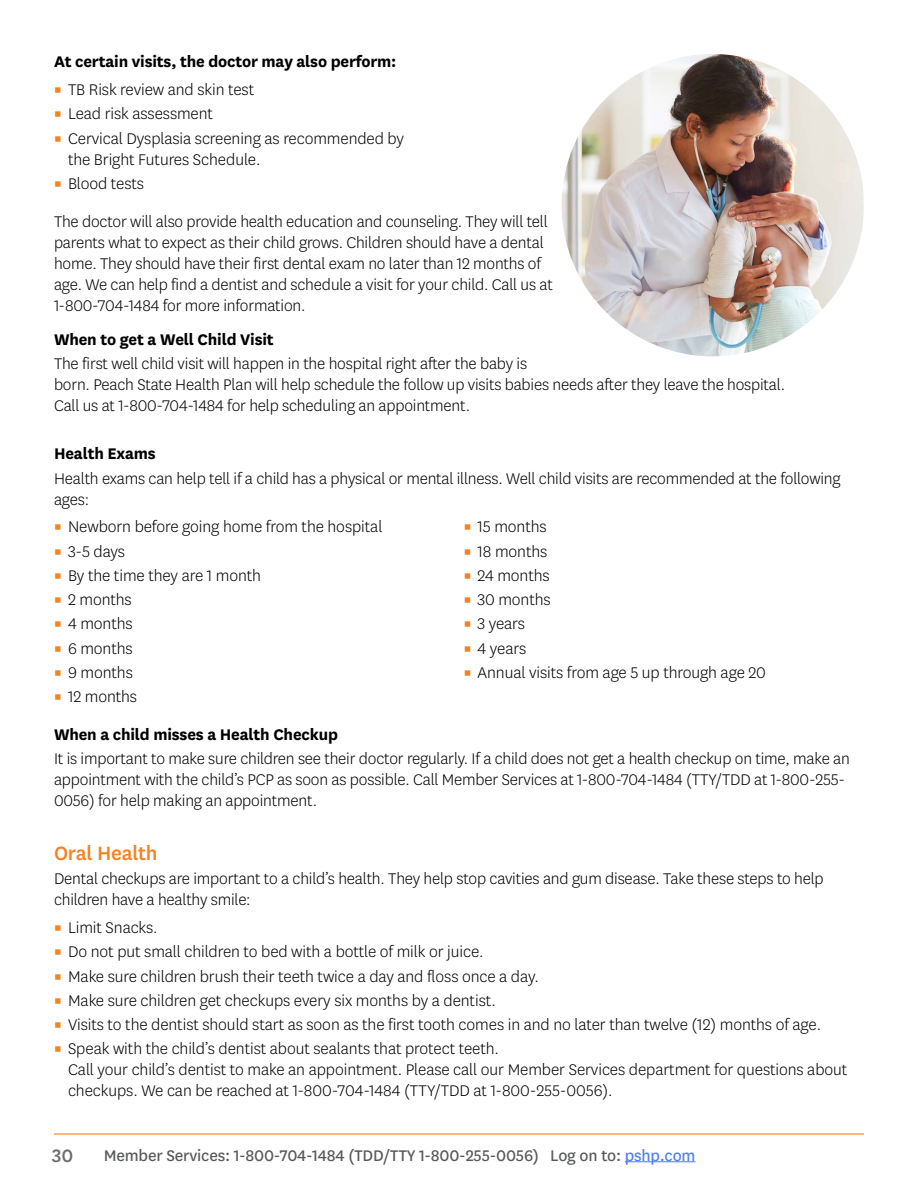
<style>
.page{position:relative;width:918px;height:1188px;background:#fff}
.page>*{position:absolute;margin:0;border:0;box-sizing:border-box;transform-origin:0 0}
.t1{font:500 22.5px "Xbgpdc Centene Sans";letter-spacing:-.01em;color:#f58220}
.t2{font:500 21px "Xbgpdc Centene Sans";color:#6d6e71}
.t3{font:300 18px/21px "Hlkpyw Centene Sans";letter-spacing:-.01em;color:#000}
.t4{font:700 18px "Rwstpf Centene Sans";letter-spacing:-.01em;color:#000}
.t5{font:18px "Vftmxy Centene Sans";letter-spacing:-.01em;color:#58595b}
.s1{font-size:16.5px;color:#f58220}
.s2{color:#4d7eff}
</style>
<div class="page">
<hr style="left:625px;top:1161px;width:71px;height:1px;background:#4d7eff">
<img style="left:562px;top:54px;width:302px;height:302px;border-radius:151px">
<hr style="left:54px;top:1133px;width:810px;height:2px;background:#f58220">
<p class="t4" style="left:54px;top:49px;width:344px">At certain visits, the doctor may also perform:</p>
<p class="t3" style="left:54px;top:79px;width:202px"><span class="s1">▪</span> TB Risk review and skin test</p>
<p class="t3" style="left:54px;top:103px;width:161px"><span class="s1">▪</span> Lead risk assessment</p>
<p class="t3" style="left:54px;top:127px;width:352px"><span class="s1">▪</span> Cervical Dysplasia screening as recommended by</p>
<p class="t3" style="left:54px;top:172px;width:92px"><span class="s1">▪</span> Blood tests</p>
<p class="t3" style="left:68px;top:148px;width:194px">the Bright Futures Schedule.</p>
<p class="t3" style="left:54px;top:210px;width:500px">The doctor will also provide health education and counseling. They will tell parents what to expect as their child grows. Children should have a dental home. They should have their first dental exam no later than 12 months of age. We can help find a dentist and schedule a visit for your child. Call us at 1-800-704-1484 for more information.</p>
<h4 class="t4" style="left:54px;top:327px;width:221px">When to get a Well Child Visit</h4>
<p class="t3" style="left:54px;top:353px;width:733px">The first well child visit will happen in the hospital right after the baby is<br>born. Peach State Health Plan will help schedule the follow up visits babies needs after they leave the hospital.<br>Call us at 1-800-704-1484 for help scheduling an appointment.</p>
<h4 class="t4" style="left:54px;top:441px;width:103px">Health Exams</h4>
<p class="t3" style="left:54px;top:467px;width:788px">Health exams can help tell if a child has a physical or mental illness. Well child visits are recommended at the following ages:</p>
<p class="t3" style="left:54px;top:516px;width:330px"><span class="s1">▪</span> Newborn before going home from the hospital</p>
<p class="t3" style="left:54px;top:540px;width:73px"><span class="s1">▪</span> 3-5 days</p>
<p class="t3" style="left:54px;top:564px;width:209px"><span class="s1">▪</span> By the time they are 1 month</p>
<p class="t3" style="left:54px;top:589px;width:79px"><span class="s1">▪</span> 2 months</p>
<p class="t3" style="left:54px;top:613px;width:80px"><span class="s1">▪</span> 4 months</p>
<p class="t3" style="left:54px;top:637px;width:80px"><span class="s1">▪</span> 6 months</p>
<p class="t3" style="left:54px;top:661px;width:80px"><span class="s1">▪</span> 9 months</p>
<p class="t3" style="left:54px;top:686px;width:85px"><span class="s1">▪</span> 12 months</p>
<p class="t3" style="left:463px;top:516px;width:85px"><span class="s1">▪</span> 15 months</p>
<p class="t3" style="left:463px;top:540px;width:85px"><span class="s1">▪</span> 18 months</p>
<p class="t3" style="left:463px;top:564px;width:88px"><span class="s1">▪</span> 24 months</p>
<p class="t3" style="left:463px;top:589px;width:89px"><span class="s1">▪</span> 30 months</p>
<p class="t3" style="left:463px;top:613px;width:63px"><span class="s1">▪</span> 3 years</p>
<p class="t3" style="left:463px;top:637px;width:64px"><span class="s1">▪</span> 4 years</p>
<p class="t3" style="left:463px;top:661px;width:304px"><span class="s1">▪</span> Annual visits from age 5 up through age 20</p>
<h4 class="t4" style="left:54px;top:722px;width:285px">When a child misses a Health Checkup</h4>
<p class="t3" style="left:54px;top:748px;width:797px">It is important to make sure children see their doctor regularly. If a child does not get a health checkup on time, make an appointment with the child’s PCP as soon as possible. Call Member Services at 1-800-704-1484 (TTY/TDD at 1-800-255-<br>0056) for help making an appointment.</p>
<h3 class="t1" style="left:54px;top:838px;width:105px">Oral Health</h3>
<p class="t3" style="left:54px;top:868px;width:771px">Dental checkups are important to a child’s health. They help stop cavities and gum disease. Take these steps to help children have a healthy smile:</p>
<p class="t3" style="left:54px;top:917px;width:105px"><span class="s1">▪</span> Limit Snacks.</p>
<p class="t3" style="left:54px;top:941px;width:431px"><span class="s1">▪</span> Do not put small children to bed with a bottle of milk or juice.</p>
<p class="t3" style="left:54px;top:965px;width:486px"><span class="s1">▪</span> Make sure children brush their teeth twice a day and floss once a day.</p>
<p class="t3" style="left:54px;top:989px;width:443px"><span class="s1">▪</span> Make sure children get checkups every six months by a dentist.</p>
<p class="t3" style="left:54px;top:1014px;width:769px"><span class="s1">▪</span> Visits to the dentist should start as soon as the first tooth comes in and no later than twelve (12) months of age.</p>
<p class="t3" style="left:68px;top:1038px;width:781px;text-indent:-14px"><span class="s1">▪</span> Speak with the child’s dentist about sealants that protect teeth.<br>Call your child’s dentist to make an appointment. Please call our Member Services department for questions about checkups. We can be reached at 1-800-704-1484 (TTY/TDD at 1-800-255-0056).</p>
<p class="t2" style="left:52px;top:1141px;width:23px">30</p>
<p class="t5" style="left:104px;top:1144px;width:593px">Member Services: 1-800-704-1484 (TDD/TTY 1-800-255-0056) Log on to: <span class="s2">pshp.com</span></p>
</div>
